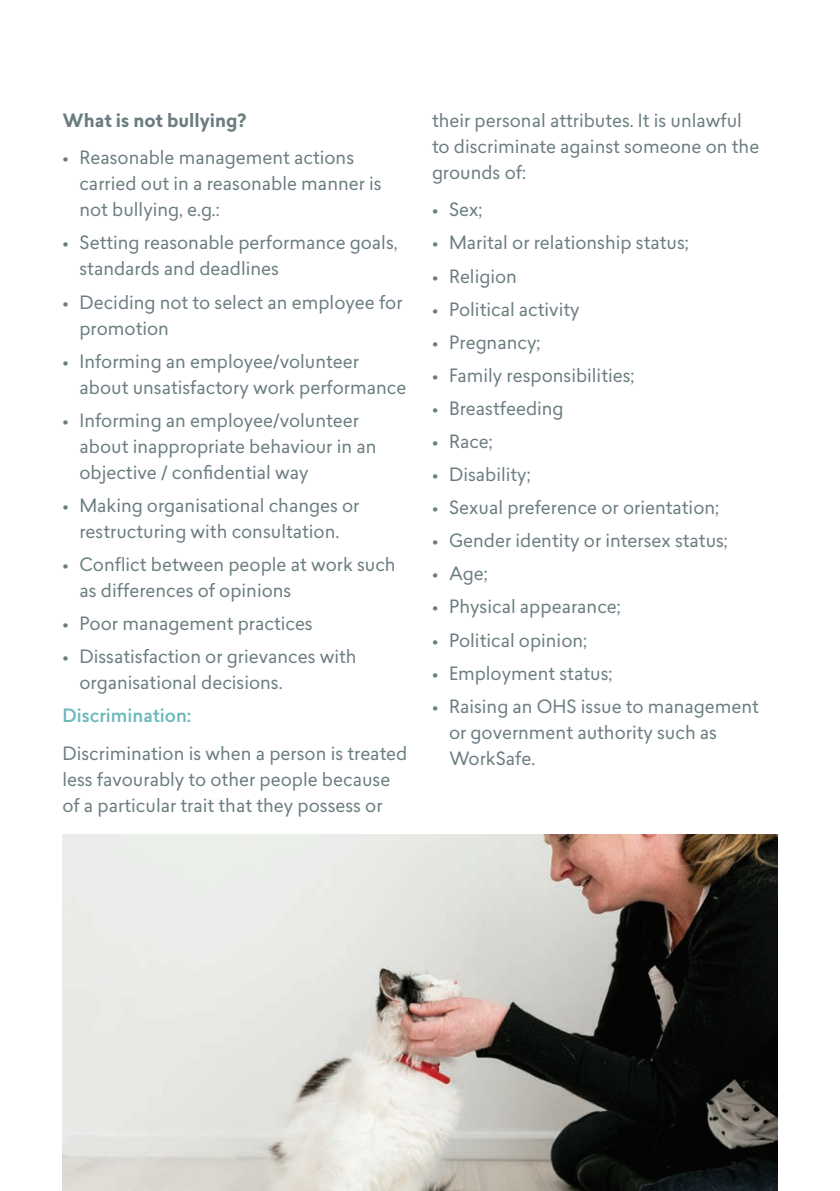
<style>
.page{position:relative;width:840px;height:1191px;background:#fff}
.page>*{position:absolute;margin:0;border:0;box-sizing:border-box;transform-origin:0 0}
.Body_Text_-_Grey{font:18px/26px "Lasiver";color:#6b7d81}
.Body_Text_-_Grey-2{font:700 18px "Lasiver";color:#6b7d81}
.sub_aqua{font:500 18px "Lasiver";color:#6ab8bb}
</style>
<div class="page">
<img style="left:62px;top:835px;width:715px;height:356px">
<p class="Body_Text_-_Grey-2" style="left:62px;top:107px;width:185px">What is not bullying?</p>
<p class="Body_Text_-_Grey" style="left:79px;top:144px;width:303px;text-indent:-17px">• Reasonable management actions carried out in a reasonable manner is not bullying, e.g.:</p>
<p class="Body_Text_-_Grey" style="left:79px;top:229px;width:319px;text-indent:-17px">• Setting reasonable performance goals, standards and deadlines</p>
<p class="Body_Text_-_Grey" style="left:79px;top:289px;width:324px;text-indent:-17px">• Deciding not to select an employee for promotion</p>
<p class="Body_Text_-_Grey" style="left:79px;top:348px;width:328px;text-indent:-17px">• Informing an employee/volunteer about unsatisfactory work performance</p>
<p class="Body_Text_-_Grey" style="left:79px;top:407px;width:298px;text-indent:-17px">• Informing an employee/volunteer about inappropriate behaviour in an objective / confidential way</p>
<p class="Body_Text_-_Grey" style="left:62px;top:492px;width:298px;text-align:center">• Making organisational changes or restructuring with consultation.</p>
<p class="Body_Text_-_Grey" style="left:79px;top:551px;width:317px;text-indent:-17px">• Conflict between people at work such as differences of opinions</p>
<p class="Body_Text_-_Grey" style="left:62px;top:610px;width:252px">• Poor management practices</p>
<p class="Body_Text_-_Grey" style="left:79px;top:643px;width:278px;text-indent:-17px">• Dissatisfaction or grievances with organisational decisions.</p>
<p class="sub_aqua" style="left:62px;top:703px;width:130px">Discrimination:</p>
<p class="Body_Text_-_Grey" style="left:62px;top:740px;width:346px">Discrimination is when a person is treated less favourably to other people because of a particular trait that they possess or</p>
<p class="Body_Text_-_Grey" style="left:432px;top:107px;width:328px">their personal attributes. It is unlawful to discriminate against someone on the grounds of:</p>
<p class="Body_Text_-_Grey" style="left:432px;top:196px;width:52px">• Sex;</p>
<p class="Body_Text_-_Grey" style="left:432px;top:229px;width:258px">• Marital or relationship status;</p>
<p class="Body_Text_-_Grey" style="left:432px;top:263px;width:86px">• Religion</p>
<p class="Body_Text_-_Grey" style="left:432px;top:296px;width:149px">• Political activity</p>
<p class="Body_Text_-_Grey" style="left:432px;top:329px;width:110px">• Pregnancy;</p>
<p class="Body_Text_-_Grey" style="left:432px;top:362px;width:204px">• Family responsibilities;</p>
<p class="Body_Text_-_Grey" style="left:432px;top:395px;width:133px">• Breastfeeding</p>
<p class="Body_Text_-_Grey" style="left:432px;top:428px;width:62px">• Race;</p>
<p class="Body_Text_-_Grey" style="left:432px;top:461px;width:100px">• Disability;</p>
<p class="Body_Text_-_Grey" style="left:432px;top:494px;width:288px">• Sexual preference or orientation;</p>
<p class="Body_Text_-_Grey" style="left:432px;top:527px;width:297px">• Gender identity or intersex status;</p>
<p class="Body_Text_-_Grey" style="left:432px;top:560px;width:57px">• Age;</p>
<p class="Body_Text_-_Grey" style="left:432px;top:593px;width:190px">• Physical appearance;</p>
<p class="Body_Text_-_Grey" style="left:432px;top:627px;width:156px">• Political opinion;</p>
<p class="Body_Text_-_Grey" style="left:432px;top:660px;width:182px">• Employment status;</p>
<p class="Body_Text_-_Grey" style="left:449px;top:693px;width:311px;text-indent:-17px">• Raising an OHS issue to management or government authority such as<br>WorkSafe.</p>
</div>
